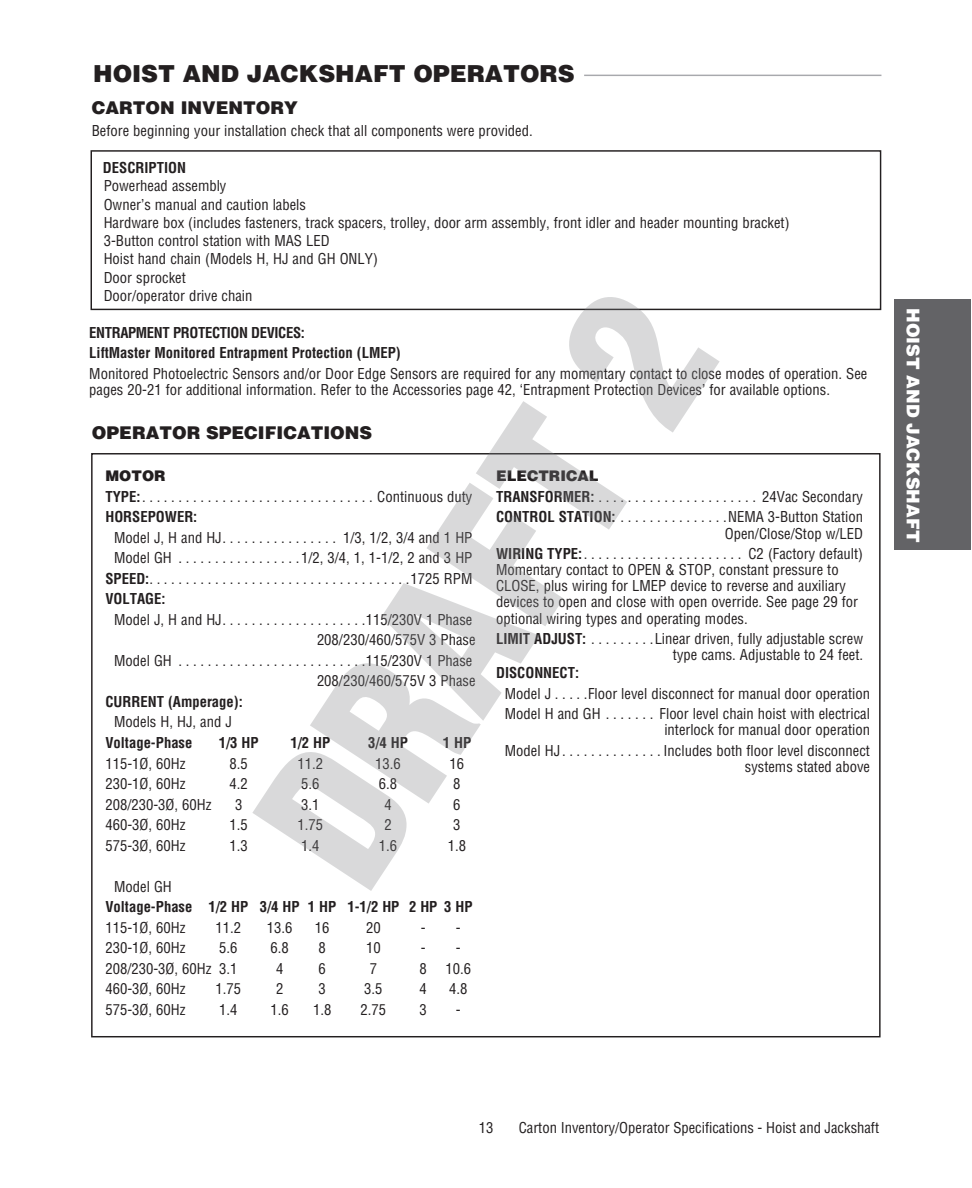
<style>
.page{position:relative;width:972px;height:1188px;background:#fff}
.page>*{position:absolute;margin:0;border:0;box-sizing:border-box;transform-origin:0 0}
.t1{font:900 23.4px "Helvetica LT Std";color:#231f20}
.t2{font:900 17.55px "Helvetica LT Std";color:#231f20}
.t3{font:900 17.55px "Helvetica LT Std";color:#fff}
.t4{font:condensed 14.7px/20.5px "Helvetica";color:#231f20}
.t5{font:700 condensed 14.7px/20.5px "Helvetica";color:#231f20}
.s1{font-weight:900;font-stretch:normal}
.s2{font-weight:700}
</style>
<div class="page">
<div style="left:895px;top:300px;width:76px;height:250px;background:#636366"></div>
<div style="left:91px;top:150px;width:790px;height:160px;border:1px solid #231f20"></div>
<hr style="left:584px;top:75px;width:297px;height:1px;background:#a8a9ad">
<svg style="left:252px;top:297px;width:468px;height:594px"></svg>
<h1 class="t1" style="left:93px;top:66px;width:483px">HOIST AND JACKSHAFT OPERATORS</h1>
<p class="t2" style="left:92px;top:102px;width:208px">CARTON INVENTORY</p>
<p class="t4" style="left:92px;top:122px;width:442px">Before beginning your installation check that all components were provided.</p>
<p class="t5" style="left:103px;top:159px;width:85px">DESCRIPTION</p>
<p class="t4" style="left:104px;top:178px;width:687px;line-height:18.1px">Powerhead assembly<br>Owner’s manual and caution labels<br>Hardware box (includes fasteners, track spacers, trolley, door arm assembly, front idler and header mounting bracket)<br>3-Button control station with MAS LED<br>Hoist hand chain (Models H, HJ and GH ONLY)<br>Door sprocket<br>Door/operator drive chain</p>
<p class="t5" style="left:89px;top:323px;width:313px">ENTRAPMENT PROTECTION DEVICES:<br>LiftMaster Monitored Entrapment Protection (LMEP)</p>
<p class="t4" style="left:89px;top:367px;width:780px;line-height:16px">Monitored Photoelectric Sensors and/or Door Edge Sensors are required for any momentary contact to close modes of operation. See pages 20-21 for additional information. Refer to the Accessories page 42, ‘Entrapment Protection Devices’ for available options.</p>
<p class="t2" style="left:92px;top:427px;width:282px">OPERATOR SPECIFICATIONS</p>
<p class="t4" style="left:105px;top:467px;width:369px"><span class="s1">MOTOR<br></span><span class="s2">TYPE:</span> . . . . . . . . . . . . . . . . . . . . . . . . . . . . . . . . Continuous duty<br><span class="s2">HORSEPOWER:</span></p>
<p class="t4" style="left:114px;top:529px;width:360px">Model J, H and HJ . . . . . . . . . . . . . . . . 1/3, 1/2, 3/4 and 1 HP</p>
<p class="t4" style="left:114px;top:549px;width:360px">Model GH . . . . . . . . . . . . . . . . .1/2, 3/4, 1, 1-1/2, 2 and 3 HP</p>
<p class="t4" style="left:105px;top:570px;width:369px"><span class="s2">SPEED:</span>. . . . . . . . . . . . . . . . . . . . . . . . . . . . . . . . . . . .1725 RPM</p>
<p class="t5" style="left:105px;top:590px;width:62px">VOLTAGE:</p>
<p class="t4" style="left:114px;top:611px;width:363px;text-align:right">Model J, H and HJ . . . . . . . . . . . . . . . . . . . .115/230V 1 Phase 208/230/460/575V 3 Phase<br>Model GH . . . . . . . . . . . . . . . . . . . . . . . . . .115/230V 1 Phase 208/230/460/575V 3 Phase</p>
<p class="t5" style="left:105px;top:693px;width:139px">CURRENT (Amperage):</p>
<p class="t4" style="left:114px;top:713px;width:119px">Models H, HJ, and J</p>
<p class="t5" style="left:105px;top:734px;width:89px">Voltage-Phase</p>
<p class="t5" style="left:219px;top:734px;width:41px">1/3 HP</p>
<p class="t5" style="left:291px;top:734px;width:41px">1/2 HP</p>
<p class="t5" style="left:368px;top:734px;width:41px">3/4 HP</p>
<p class="t5" style="left:443px;top:734px;width:30px">1 HP</p>
<p class="t4" style="left:105px;top:754px;width:82px">115-1Ø, 60Hz</p>
<p class="t4" style="left:230px;top:754px;width:20px">8.5</p>
<p class="t4" style="left:298px;top:754px;width:27px">11.2</p>
<p class="t4" style="left:375px;top:754px;width:27px">13.6</p>
<p class="t4" style="left:450px;top:754px;width:16px">16</p>
<p class="t4" style="left:105px;top:775px;width:82px">230-1Ø, 60Hz</p>
<p class="t4" style="left:230px;top:775px;width:20px">4.2</p>
<p class="t4" style="left:301px;top:775px;width:20px">5.6</p>
<p class="t4" style="left:379px;top:775px;width:20px">6.8</p>
<p class="t4" style="left:453px;top:775px;width:9px">8</p>
<p class="t4" style="left:105px;top:795px;width:108px">208/230-3Ø, 60Hz</p>
<p class="t4" style="left:235px;top:795px;width:9px">3</p>
<p class="t4" style="left:301px;top:795px;width:20px">3.1</p>
<p class="t4" style="left:384px;top:795px;width:9px">4</p>
<p class="t4" style="left:453px;top:795px;width:9px">6</p>
<p class="t4" style="left:105px;top:816px;width:82px">460-3Ø, 60Hz</p>
<p class="t4" style="left:230px;top:816px;width:20px">1.5</p>
<p class="t4" style="left:298px;top:816px;width:27px">1.75</p>
<p class="t4" style="left:384px;top:816px;width:9px">2</p>
<p class="t4" style="left:453px;top:816px;width:9px">3</p>
<p class="t4" style="left:105px;top:836px;width:82px">575-3Ø, 60Hz</p>
<p class="t4" style="left:230px;top:836px;width:20px">1.3</p>
<p class="t4" style="left:301px;top:836px;width:20px">1.4</p>
<p class="t4" style="left:379px;top:836px;width:20px">1.6</p>
<p class="t4" style="left:448px;top:836px;width:20px">1.8</p>
<p class="t4" style="left:114px;top:877px;width:59px">Model GH</p>
<p class="t5" style="left:105px;top:898px;width:369px">Voltage-Phase 1/2 HP 3/4 HP 1 HP 1-1/2 HP 2 HP 3 HP</p>
<p class="t4" style="left:105px;top:918px;width:82px">115-1Ø, 60Hz</p>
<p class="t4" style="left:216px;top:918px;width:27px">11.2</p>
<p class="t4" style="left:267px;top:918px;width:27px">13.6</p>
<p class="t4" style="left:315px;top:918px;width:16px">16</p>
<p class="t4" style="left:366px;top:918px;width:16px">20</p>
<p class="t4" style="left:421px;top:918px;width:42px">- -</p>
<p class="t4" style="left:105px;top:939px;width:82px">230-1Ø, 60Hz</p>
<p class="t4" style="left:219px;top:939px;width:20px">5.6</p>
<p class="t4" style="left:271px;top:939px;width:20px">6.8</p>
<p class="t4" style="left:319px;top:939px;width:9px">8</p>
<p class="t4" style="left:366px;top:939px;width:16px">10</p>
<p class="t4" style="left:421px;top:939px;width:42px">- -</p>
<p class="t4" style="left:105px;top:959px;width:134px">208/230-3Ø, 60Hz 3.1</p>
<p class="t4" style="left:276px;top:959px;width:9px">4</p>
<p class="t4" style="left:319px;top:959px;width:9px">6</p>
<p class="t4" style="left:370px;top:959px;width:9px">7</p>
<p class="t4" style="left:420px;top:959px;width:9px">8</p>
<p class="t4" style="left:446px;top:959px;width:27px">10.6</p>
<p class="t4" style="left:105px;top:980px;width:82px">460-3Ø, 60Hz</p>
<p class="t4" style="left:216px;top:980px;width:27px">1.75</p>
<p class="t4" style="left:276px;top:980px;width:9px">2</p>
<p class="t4" style="left:319px;top:980px;width:9px">3</p>
<p class="t4" style="left:364px;top:980px;width:20px">3.5</p>
<p class="t4" style="left:420px;top:980px;width:9px">4</p>
<p class="t4" style="left:449px;top:980px;width:20px">4.8</p>
<p class="t4" style="left:105px;top:1000px;width:82px">575-3Ø, 60Hz</p>
<p class="t4" style="left:219px;top:1000px;width:20px">1.4</p>
<p class="t4" style="left:271px;top:1000px;width:20px">1.6</p>
<p class="t4" style="left:313px;top:1000px;width:20px">1.8</p>
<p class="t4" style="left:361px;top:1000px;width:27px">2.75</p>
<p class="t4" style="left:420px;top:1000px;width:9px">3</p>
<p class="t4" style="left:456px;top:1000px;width:6px">-</p>
<p class="t4" style="left:496px;top:467px;width:369px"><span class="s1">ELECTRICAL<br></span><span class="s2">TRANSFORMER:</span> . . . . . . . . . . . . . . . . . . . . . . 24Vac Secondary<br><span class="s2">CONTROL STATION:</span> . . . . . . . . . . . . . . .NEMA 3-Button Station</p>
<p class="t4" style="left:496px;top:524px;width:369px;text-align:right">Open/Close/Stop w/LED<br><span class="s2">WIRING TYPE:</span> . . . . . . . . . . . . . . . . . . . . . . C2 (Factory default)</p>
<p class="t4" style="left:496px;top:563px;width:363px;line-height:16px">Momentary contact to OPEN &amp; STOP, constant pressure to CLOSE, plus wiring for LMEP device to reverse and auxiliary devices to open and close with open override. See page 29 for optional wiring types and operating modes.</p>
<p class="t4" style="left:496px;top:632px;width:369px;line-height:16px;text-align:right"><span class="s2">LIMIT ADJUST:</span> . . . . . . . . .Linear driven, fully adjustable screw type cams. Adjustable to 24 feet.</p>
<p class="t5" style="left:496px;top:664px;width:85px">DISCONNECT:</p>
<p class="t4" style="left:505px;top:684px;width:367px">Model J . . . . .Floor level disconnect for manual door operation<br>Model H and GH . . . . . . . Floor level chain hoist with electrical</p>
<p class="t4" style="left:505px;top:721px;width:367px;text-align:right">interlock for manual door operation<br>Model HJ . . . . . . . . . . . . . . Includes both floor level disconnect</p>
<p class="t4" style="left:745px;top:758px;width:127px">systems stated above</p>
<p class="t3" style="left:919px;top:308px;width:236px;rotate:90deg">HOIST AND JACKSHAFT</p>
<p class="t4" style="left:479px;top:1119px;width:16px">13</p>
<p class="t4" style="left:519px;top:1119px;width:362px">Carton Inventory/Operator Specifications - Hoist and Jackshaft</p>
</div>
